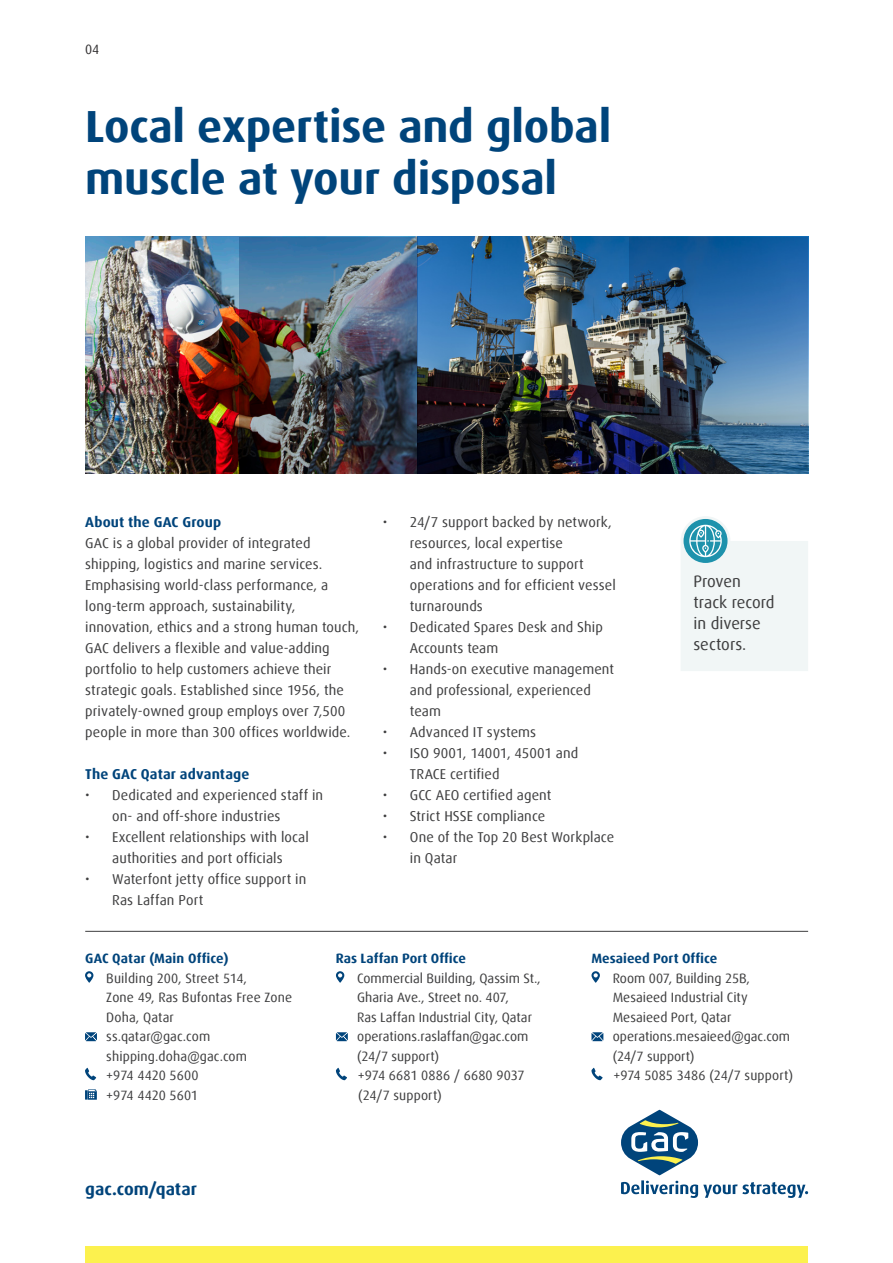
<style>
.page{position:relative;width:893px;height:1263px;background:#fff}
.page>*{position:absolute;margin:0;border:0;box-sizing:border-box;transform-origin:0 0}
.t1{font:700 45px/52.5px "Dax Offc";letter-spacing:-.005em;color:#00447b}
.t2{font:700 17.25px "Dax Offc";color:#00447b}
.t3{font:16.5px/21px "Dax Offc";color:#3e3e3f}
.t4{font:14.25px/21px "Dax Offc";letter-spacing:.01em;color:#3e3e3f}
.t5{font:700 14.25px "Dax Offc";letter-spacing:.01em;color:#00447b}
.t6{font:13.5px/19.5px "Dax Offc";color:#3e3e3f}
.t7{font:700 13.5px "Dax Offc";letter-spacing:.005em;color:#00447b}
.t8{font:13.5px "Dax Offc";color:#312f30}
</style>
<div class="page">
<svg style="left:621px;top:1110px;width:187px;height:88px"></svg>
<img style="left:85px;top:237px;width:154px;height:237px">
<img style="left:418px;top:237px;width:211px;height:237px">
<svg style="left:681px;top:516px;width:127px;height:155px"></svg>
<hr style="left:85px;top:931px;width:723px;height:1px;background:#3e3e3f">
<svg style="left:85px;top:971px;width:8px;height:12px"></svg>
<svg style="left:85px;top:1032px;width:12px;height:9px"></svg>
<svg style="left:85px;top:1068px;width:11px;height:12px"></svg>
<svg style="left:85px;top:1089px;width:12px;height:11px"></svg>
<svg style="left:336px;top:971px;width:8px;height:12px"></svg>
<svg style="left:336px;top:1032px;width:12px;height:9px"></svg>
<svg style="left:336px;top:1068px;width:11px;height:12px"></svg>
<svg style="left:591px;top:971px;width:9px;height:12px"></svg>
<svg style="left:591px;top:1032px;width:12px;height:9px"></svg>
<svg style="left:591px;top:1068px;width:12px;height:12px"></svg>
<img style="left:629px;top:237px;width:179px;height:237px">
<img style="left:239px;top:237px;width:179px;height:237px">
<div style="left:85px;top:1246px;width:723px;height:17px;background:#fcf14e"></div>
<p class="t8" style="left:85px;top:40px;width:16px">04</p>
<p class="t1" style="left:85px;top:100px;width:527px">Local expertise and global muscle at your disposal</p>
<p class="t5" style="left:85px;top:513px;width:137px">About the GAC Group</p>
<p class="t4" style="left:85px;top:533px;width:275px">GAC is a global provider of integrated shipping, logistics and marine services.<br>Emphasising world-class performance, a long-term approach, sustainability, innovation, ethics and a strong human touch, GAC delivers a flexible and value-adding portfolio to help customers achieve their strategic goals. Established since 1956, the privately-owned group employs over 7,500 people in more than 300 offices worldwide.</p>
<p class="t5" style="left:85px;top:765px;width:166px">The GAC Qatar advantage</p>
<p class="t4" style="left:112px;top:785px;width:212px;text-indent:-27px">• Dedicated and experienced staff in on- and off-shore industries</p>
<p class="t4" style="left:85px;top:827px;width:225px;text-align:center">• Excellent relationships with local authorities and port officials</p>
<p class="t4" style="left:112px;top:869px;width:196px;text-indent:-27px">• Waterfont jetty office support in<br>Ras Laffan Port</p>
<p class="t4" style="left:410px;top:512px;width:207px;text-indent:-27px">• 24/7 support backed by network, resources, local expertise<br>and infrastructure to support operations and for efficient vessel turnarounds</p>
<p class="t4" style="left:410px;top:617px;width:195px;text-indent:-27px">• Dedicated Spares Desk and Ship<br>Accounts team</p>
<p class="t4" style="left:410px;top:659px;width:206px;text-indent:-27px">• Hands-on executive management and professional, experienced team</p>
<p class="t4" style="left:383px;top:722px;width:155px">• Advanced IT systems</p>
<p class="t4" style="left:410px;top:743px;width:170px;text-indent:-27px">• ISO 9001, 14001, 45001 and<br>TRACE certified</p>
<p class="t4" style="left:383px;top:785px;width:170px">• GCC AEO certified agent</p>
<p class="t4" style="left:383px;top:806px;width:164px">• Strict HSSE compliance</p>
<p class="t4" style="left:410px;top:827px;width:206px;text-indent:-27px">• One of the Top 20 Best Workplace in Qatar</p>
<p class="t3" style="left:693px;top:571px;width:83px">Proven track record in diverse sectors.</p>
<p class="t7" style="left:85px;top:950px;width:145px">GAC Qatar (Main Office)</p>
<p class="t6" style="left:106px;top:968px;width:142px">Building 200, Street 514,</p>
<p class="t6" style="left:106px;top:988px;width:187px">Zone 49, Ras Bufontas Free Zone</p>
<p class="t6" style="left:106px;top:1007px;width:69px">Doha, Qatar</p>
<p class="t6" style="left:106px;top:1027px;width:142px">ss.qatar@gac.com shipping.doha@gac.com</p>
<p class="t6" style="left:106px;top:1066px;width:94px">+974 4420 5600</p>
<p class="t6" style="left:106px;top:1085px;width:93px">+974 4420 5601</p>
<p class="t2" style="left:85px;top:1178px;width:113px">gac.com/qatar</p>
<p class="t7" style="left:336px;top:950px;width:132px">Ras Laffan Port Office</p>
<p class="t6" style="left:357px;top:968px;width:185px">Commercial Building, Qassim St.,<br>Gharia Ave., Street no. 407,<br>Ras Laffan Industrial City, Qatar</p>
<p class="t6" style="left:357px;top:1027px;width:173px">operations.raslaffan@gac.com (24/7 support)</p>
<p class="t6" style="left:358px;top:1066px;width:168px">+974 6681 0886 / 6680 9037 (24/7 support)</p>
<p class="t7" style="left:591px;top:950px;width:127px">Mesaieed Port Office</p>
<p class="t6" style="left:613px;top:968px;width:139px">Room 007, Building 25B,</p>
<p class="t6" style="left:613px;top:988px;width:137px">Mesaieed Industrial City</p>
<p class="t6" style="left:613px;top:1007px;width:120px">Mesaieed Port, Qatar</p>
<p class="t6" style="left:613px;top:1027px;width:179px">operations.mesaieed@gac.com (24/7 support)</p>
<p class="t6" style="left:613px;top:1066px;width:181px">+974 5085 3486 (24/7 support)</p>
</div>
